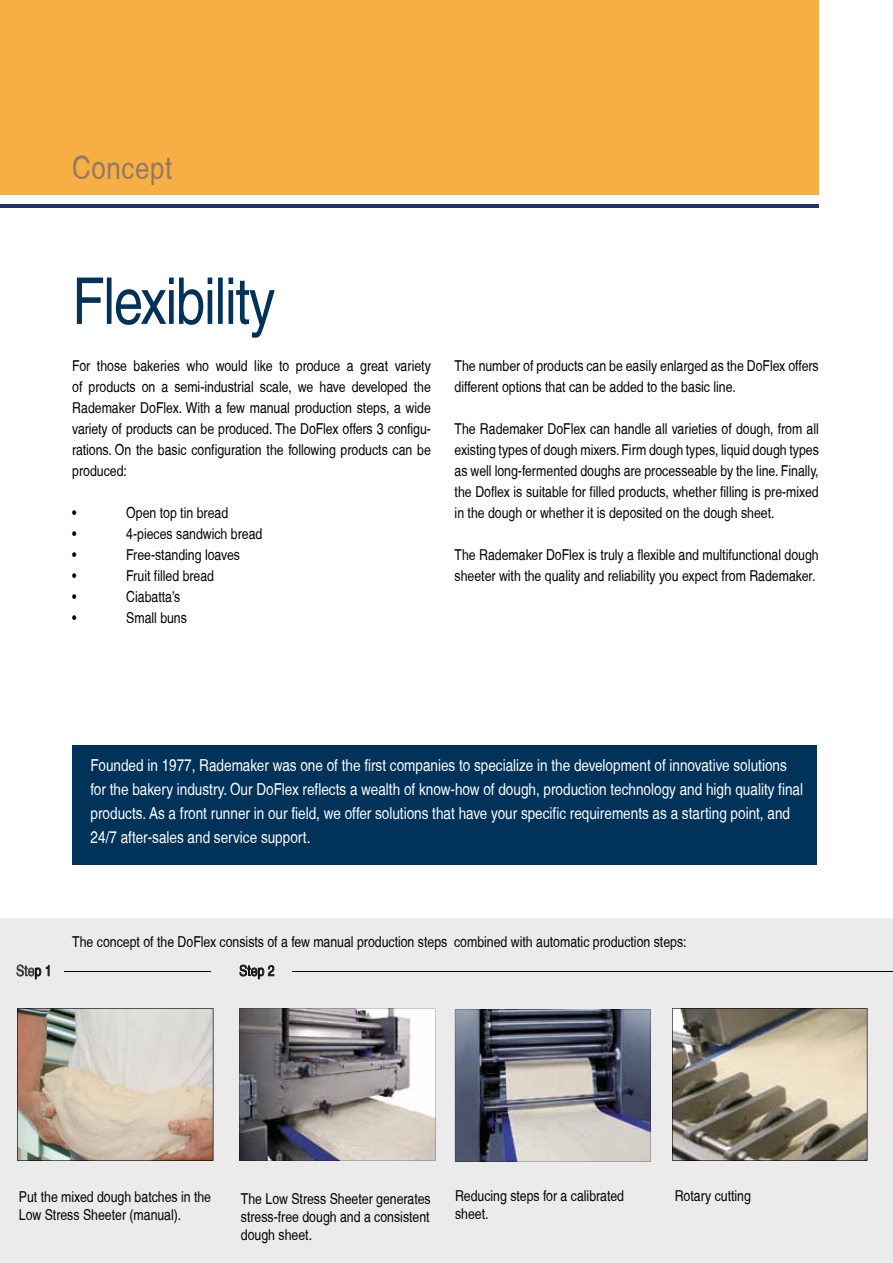
<style>
.page{position:relative;width:893px;height:1263px;background:#fff}
.page>*{position:absolute;margin:0;border:0;box-sizing:border-box;transform-origin:0 0}
.t1{font:condensed 64.5px "Helvetica";letter-spacing:-.02em;color:#00325a}
.t2{font:condensed 31.5px "Helvetica";letter-spacing:.02em;color:#917964}
.t3{font:condensed 16.5px/24px "Helvetica";color:#fff}
.t4{font:condensed 15px/21px "Helvetica";color:#000}
</style>
<div class="page">
<hr style="left:0;top:205px;width:819px;height:3px;background:#1e3364">
<div style="left:0;top:0;width:819px;height:194px;background:#f5af44"></div>
<div style="left:0;top:918px;width:893px;height:345px;background:#ebebec"></div>
<img style="left:18px;top:1008px;width:195px;height:152px">
<svg style="left:239px;top:964px;width:35px;height:15px"></svg>
<div style="left:72px;top:745px;width:744px;height:119px;background:#00325a"></div>
<hr style="left:292px;top:971px;width:601px;height:1px;background:#000">
<hr style="left:64px;top:971px;width:146px;height:1px;background:#000">
<svg style="left:239px;top:1008px;width:196px;height:152px"></svg>
<img style="left:455px;top:1010px;width:196px;height:151px">
<img style="left:672px;top:1008px;width:195px;height:152px">
<svg style="left:16px;top:964px;width:34px;height:15px"></svg>
<h2 class="t2" style="left:72px;top:150px;width:101px">Concept</h2>
<h1 class="t1" style="left:72px;top:264px;width:204px">Flexibility</h1>
<p class="t4" style="left:72px;top:355px;width:360px;text-align:justify">For those bakeries who would like to produce a great variety of products on a semi-industrial scale, we have developed the Rademaker DoFlex. With a few manual production steps, a wide variety of products can be produced. The DoFlex offers 3 configu&shy;rations. On the basic configuration the following products can be produced:</p>
<p class="t4" style="left:72px;top:502px;width:6px">•</p>
<p class="t4" style="left:126px;top:502px;width:103px">Open top tin bread</p>
<p class="t4" style="left:72px;top:523px;width:6px">•</p>
<p class="t4" style="left:126px;top:523px;width:138px">4-pieces sandwich bread</p>
<p class="t4" style="left:72px;top:544px;width:6px">•</p>
<p class="t4" style="left:126px;top:544px;width:115px">Free-standing loaves</p>
<p class="t4" style="left:72px;top:565px;width:6px">•</p>
<p class="t4" style="left:126px;top:565px;width:89px">Fruit filled bread</p>
<p class="t4" style="left:72px;top:586px;width:6px">•</p>
<p class="t4" style="left:126px;top:586px;width:56px">Ciabatta’s</p>
<p class="t4" style="left:72px;top:607px;width:6px">•</p>
<p class="t4" style="left:126px;top:607px;width:62px">Small buns</p>
<p class="t4" style="left:455px;top:355px;width:366px">The number of products can be easily enlarged as the DoFlex offers different options that can be added to the basic line.</p>
<p class="t4" style="left:455px;top:418px;width:366px;text-align:justify">The Rademaker DoFlex can handle all varieties of dough, from all existing types of dough mixers. Firm dough types, liquid dough types as well long-fermented doughs are processeable by the line. Finally, the Doflex is suitable for filled products, whether filling is pre-mixed in the dough or whether it is deposited on the dough sheet.</p>
<p class="t4" style="left:455px;top:544px;width:366px">The Rademaker DoFlex is truly a flexible and multifunctional dough sheeter with the quality and reliability you expect from Rademaker.</p>
<p class="t3" style="left:91px;top:753px;width:714px">Founded in 1977, Rademaker was one of the first companies to specialize in the development of innovative solutions for the bakery industry. Our DoFlex reflects a wealth of know-how of dough, production technology and high quality final products. As a front runner in our field, we offer solutions that have your specific requirements as a starting point, and 24/7 after-sales and service support.</p>
<p class="t4" style="left:72px;top:931px;width:616px">The concept of the DoFlex consists of a few manual production steps combined with automatic production steps:</p>
<p class="t4" style="left:16px;top:960px;width:37px">Step 1</p>
<p class="t4" style="left:239px;top:960px;width:37px">Step 2</p>
<p class="t4" style="left:19px;top:1188px;width:194px;line-height:18px">Put the mixed dough batches in the<br>Low Stress Sheeter (manual).</p>
<p class="t4" style="left:455px;top:1187px;width:171px;line-height:18px">Reducing steps for a calibrated sheet.</p>
<p class="t4" style="left:241px;top:1190px;width:191px;line-height:18px;text-align:justify">The Low Stress Sheeter generates stress-free dough and a consistent dough sheet.</p>
<p class="t4" style="left:675px;top:1185px;width:78px">Rotary cutting</p>
</div>
